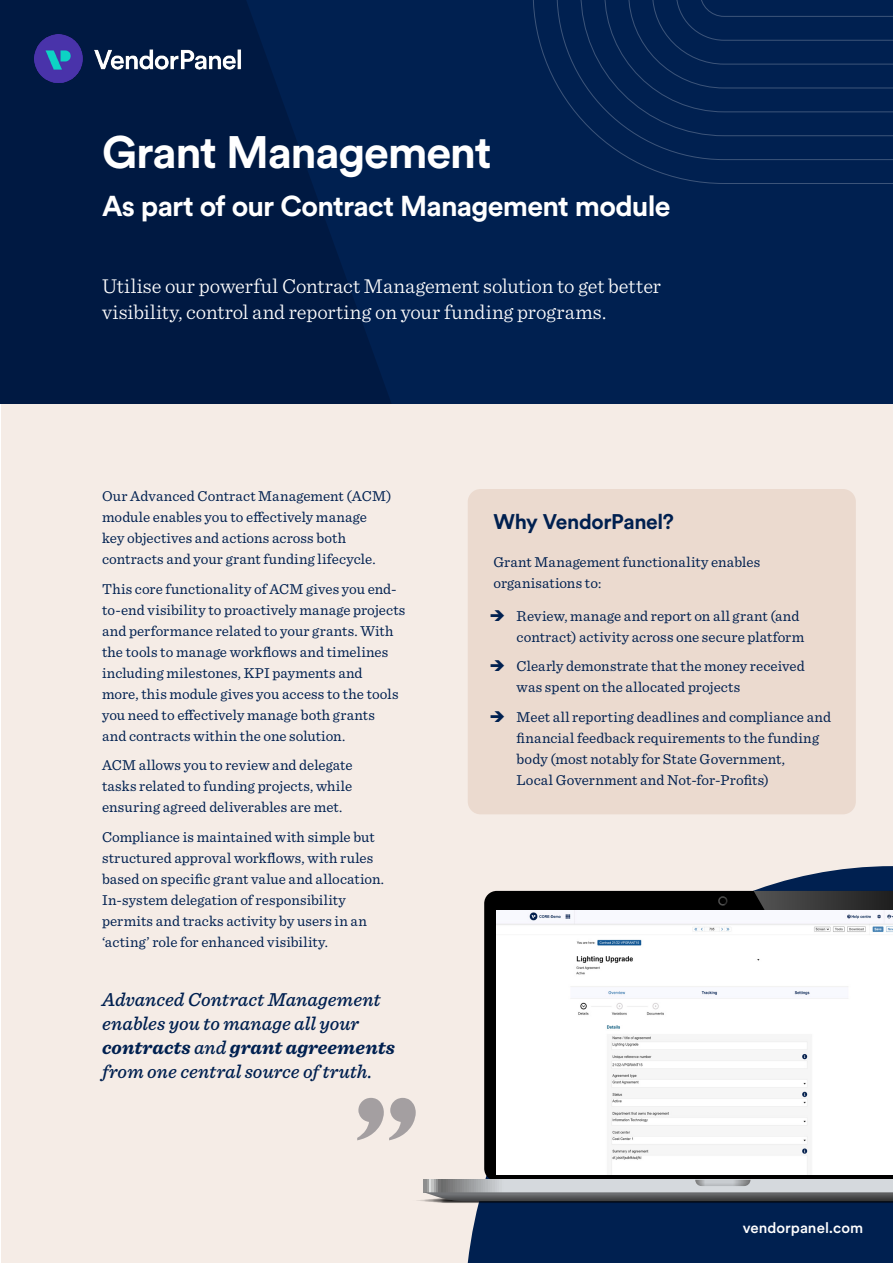
<style>
.page{position:relative;width:893px;height:1263px;background:#fff}
.page>*{position:absolute;margin:0;border:0;box-sizing:border-box;transform-origin:0 0}
.t1{font:700 45px "Circular Std";letter-spacing:-.03em;color:#fff}
.t2{font:700 28.5px "Circular Std";letter-spacing:-.025em;color:#fff}
.intro{font:300 21px/25.5px "Sentinel";color:#fff}
.t3{font:700 21px "Circular Std";letter-spacing:-.015em;color:#002050}
.t4{font:italic 500 19.5px/24px "Sentinel";color:#002050}
.P1{font:15px/21px "Sentinel";letter-spacing:.01em;color:#002050}
.t5{font:500 15px "Circular Std";letter-spacing:.005em;color:#fff}
.s1{font-weight:700}
</style>
<div class="page">
<div style="left:1px;top:0;width:892px;height:1262px;background:#f5ece6"></div>
<svg style="left:468px;top:866px;width:425px;height:397px;fill:#002050"></svg>
<div style="left:0;top:0;width:893px;height:404px;background:#002050"></div>
<svg style="left:0;top:0;width:391px;height:404px;fill:#001942"></svg>
<div style="left:484px;top:891px;width:211px;height:289px;background:#000"></div>
<svg style="left:424px;top:1180px;width:469px;height:12px;background:#c9ccd0"></svg>
<svg style="left:417px;top:1192px;width:476px;height:11px;background:#515457"></svg>
<svg style="left:695px;top:891px;width:198px;height:295px;background:#4e4e4f"></svg>
<img style="left:496px;top:910px;width:397px;height:264px">
<div style="left:468px;top:489px;width:388px;height:325px;background:#ebdacf;border-radius:13px"></div>
<svg style="left:357px;top:1098px;width:59px;height:42px"></svg>
<svg style="left:533px;top:0;width:360px;height:184px"></svg>
<img style="left:34px;top:34px;width:217px;height:49px">
<h1 class="t1" style="left:102px;top:123px;width:391px">Grant Management</h1>
<h1 class="t2" style="left:102px;top:188px;width:570px">As part of our Contract Management module</h1>
<p class="intro" style="left:102px;top:272px;width:560px">Utilise our powerful Contract Management solution to get better visibility, control and reporting on your funding programs.</p>
<p class="P1" style="left:102px;top:485px;width:291px">Our Advanced Contract Management (ACM) module enables you to effectively manage key objectives and actions across both contracts and your grant funding lifecycle.</p>
<p class="P1" style="left:102px;top:577px;width:305px">This core functionality of ACM gives you end&shy;to-end visibility to proactively manage projects and performance related to your grants. With the tools to manage workflows and timelines including milestones, KPI payments and<br>more, this module gives you access to the tools you need to effectively manage both grants<br>and contracts within the one solution.</p>
<p class="P1" style="left:102px;top:754px;width:252px;text-align:justify">ACM allows you to review and delegate tasks related to funding projects, while ensuring agreed deliverables are met.</p>
<p class="P1" style="left:102px;top:825px;width:284px">Compliance is maintained with simple but structured approval workflows, with rules based on specific grant value and allocation.<br>In-system delegation of responsibility permits and tracks activity by users in an ‘acting’ role for enhanced visibility.</p>
<p class="t4" style="left:102px;top:987px;width:294px">Advanced Contract Management enables you to manage all your <span class="s1">contracts</span> and <span class="s1">grant agreements </span>from one central source of truth.</p>
<h2 class="t3" style="left:493px;top:508px;width:182px">Why VendorPanel?</h2>
<p class="P1" style="left:493px;top:551px;width:268px">Grant Management functionality enables organisations to:</p>
<p class="P1" style="left:517px;top:604px;width:289px">Review, manage and report on all grant (and contract) activity across one secure platform</p>
<p class="P1" style="left:517px;top:655px;width:290px">Clearly demonstrate that the money received was spent on the allocated projects</p>
<p class="P1" style="left:517px;top:705px;width:316px">Meet all reporting deadlines and compliance and financial feedback requirements to the funding body (most notably for State Government,<br>Local Government and Not-for-Profits)</p>
<p class="t5" style="left:743px;top:1218px;width:122px">vendorpanel.com</p>
</div>
